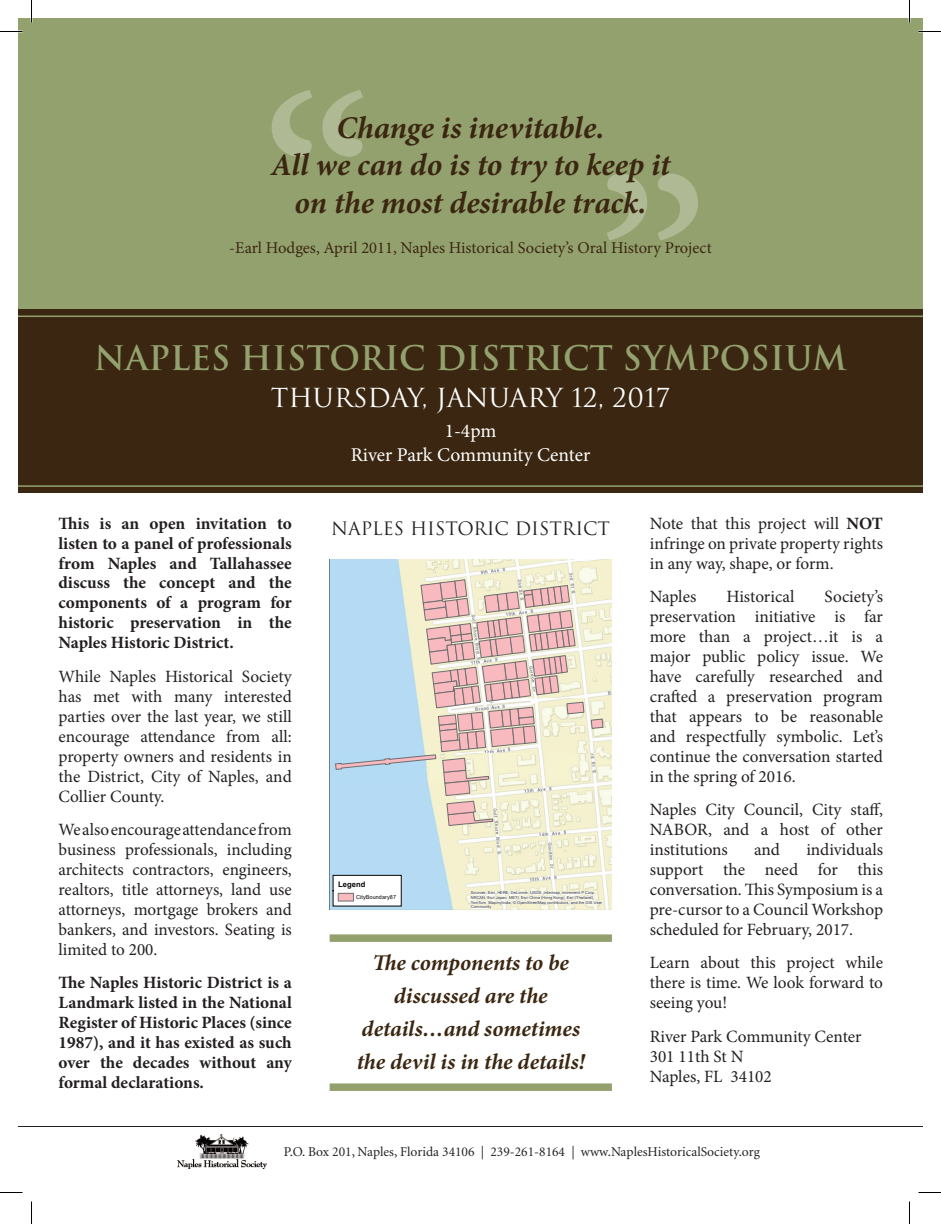
<style>
.page{position:relative;width:941px;height:1224px;background:#fff}
.page>*{position:absolute;margin:0;border:0;box-sizing:border-box;transform-origin:0 0}
.t1{font:700 33px "Trajan";color:#93a16e}
.t2{font:italic 700 31.5px/37.8px "Minion Pro";letter-spacing:-.005em;color:#3b2711;text-align:center}
.t3{font:25.5px "Trajan";color:#fff}
.t4{font:italic 700 22.5px/33px "Minion Pro";letter-spacing:-.005em;color:#3b2711;text-align:center}
.t5{font:19.5px/23.4px "Minion Pro";color:#fff;text-align:center}
.t6{font:18px "Trajan";color:#231f20}
.t7{font:17.25px/20px "Minion Pro";color:#231f20;text-align:justify}
.t8{font:700 17.25px/20px "Minion Pro";color:#231f20;text-align:justify}
.t9{font:16.5px "Minion Pro";color:#3b2711}
.t10{font:13.5px "Minion";color:#231f20}
.t11{font:700 7.65px "Arial";color:#040503}
.t12{font:5.55px "Arial";letter-spacing:.01em;color:#040503}
.t13{font:4.05px/4.7px "Arial";letter-spacing:.005em;color:#2d2e2e}
.s1{font-weight:700}
</style>
<div class="page">
<div style="left:18px;top:18px;width:904px;height:337px;background:#93a16e"></div>
<div style="left:18px;top:310px;width:904px;height:183px;background:#3b2711"></div>
<svg style="left:329px;top:559px;width:283px;height:351px;background:#d8dbd7"></svg>
<svg style="left:333px;top:875px;width:68px;height:31px"></svg>
<img style="left:177px;top:1134px;width:89px;height:35px">
<svg style="left:272px;top:90px;width:91px;height:67px"></svg>
<svg style="left:607px;top:174px;width:91px;height:66px"></svg>
<div style="left:329px;top:934px;width:283px;height:8px;background:#93a16e"></div>
<div style="left:329px;top:1083px;width:283px;height:8px;background:#93a16e"></div>
<hr style="left:18px;top:316px;width:904px;height:1px;background:#93a16e">
<hr style="left:18px;top:485px;width:904px;height:2px;background:#93a16e">
<hr style="left:18px;top:1126px;width:904px;height:1px;background:#231f20">
<hr style="left:908px;top:0;width:2px;height:22px;background:#fff">
<svg style="left:0;top:31px;width:22px;height:1px"></svg>
<svg style="left:918px;top:31px;width:22px;height:1px"></svg>
<svg style="left:0;top:1192px;width:22px;height:1px"></svg>
<svg style="left:918px;top:1192px;width:22px;height:1px"></svg>
<svg style="left:31px;top:0;width:1px;height:22px"></svg>
<svg style="left:31px;top:1202px;width:1px;height:22px"></svg>
<svg style="left:909px;top:0;width:1px;height:22px"></svg>
<svg style="left:909px;top:1202px;width:1px;height:22px"></svg>
<h2 class="t2" style="left:271px;top:108px;width:401px">Change is inevitable.<br>All we can do is to try to keep it on the most desirable track.</h2>
<p class="t9" style="left:229px;top:237px;width:484px">-Earl Hodges, April 2011, Naples Historical Society’s Oral History Project</p>
<h1 class="t1" style="left:94px;top:337px;width:754px">NAPLES HISTORIC DISTRICT SYMPOSIUM</h1>
<h3 class="t3" style="left:271px;top:382px;width:401px">THURSDAY, JANUARY 12, 2017</h3>
<p class="t5" style="left:351px;top:419px;width:241px">1-4pm<br>River Park Community Center</p>
<p class="t8" style="left:58px;top:513px;width:235px">This is an open invitation to listen to a panel of professionals from Naples and Tallahassee discuss the concept and the components of a program for historic preservation in the Naples Historic District.</p>
<p class="t7" style="left:58px;top:666px;width:235px">While Naples Historical Society has met with many interested parties over the last year, we still encourage attendance from all: property owners and residents in the District, City of Naples, and Collier County.</p>
<p class="t7" style="left:58px;top:820px;width:235px">We also encourage attendance from business professionals, including architects contractors, engineers, realtors, title attorneys, land use attorneys, mortgage brokers and bankers, and investors. Seating is limited to 200.</p>
<p class="t8" style="left:58px;top:972px;width:235px">The Naples Historic District is a Landmark listed in the National Register of Historic Places (since 1987), and it has existed as such over the decades without any formal declarations.</p>
<p class="t6" style="left:331px;top:517px;width:280px">NAPLES HISTORIC DISTRICT</p>
<p class="t11" style="left:338px;top:879px;width:29px">Legend</p>
<p class="t12" style="left:356px;top:894px;width:41px">CityBoundary87</p>
<p class="t13" style="left:471px;top:890px;width:133px">Sources: Esri, HERE, DeLorme, USGS, Intermap, increment P Corp., NRCAN, Esri Japan, METI, Esri China (Hong Kong), Esri (Thailand), TomTom, MapmyIndia, © OpenStreetMap contributors, and the GIS User Community</p>
<h3 class="t4" style="left:357px;top:946px;width:230px">The components to be discussed are the details…and sometimes the devil is in the details!</h3>
<p class="t7" style="left:649px;top:513px;width:235px">Note that this project will <span class="s1">NOT </span>infringe on private property rights in any way, shape, or form.</p>
<p class="t7" style="left:649px;top:587px;width:48px">Naples</p>
<p class="t7" style="left:726px;top:587px;width:69px">Historical</p>
<p class="t7" style="left:649px;top:587px;width:235px;text-indent:175px">Society’s preservation initiative is far more than a project…it is a major public policy issue. We have carefully researched and crafted a preservation program that appears to be reasonable and respectfully symbolic. Let’s continue the conversation started in the spring of 2016.</p>
<p class="t7" style="left:649px;top:800px;width:235px">Naples City Council, City staff, NABOR, and a host of other institutions</p>
<p class="t7" style="left:649px;top:840px;width:235px;text-indent:156px">individuals support the need for this conversation. This Symposium is a pre-cursor to a Council Workshop scheduled for February, 2017.</p>
<p class="t7" style="left:649px;top:953px;width:235px">Learn about this project while there is time. We look forward to seeing you!</p>
<p class="t7" style="left:649px;top:1026px;width:213px;text-align:left">River Park Community Center<br>301 11th St N<br>Naples, FL 34102</p>
<p class="t7" style="left:754px;top:840px;width:27px">and</p>
<p class="t10" style="left:284px;top:1145px;width:477px">P.O. Box 201, Naples, Florida 34106 | 239-261-8164 | www.NaplesHistoricalSociety.org</p>
</div>
